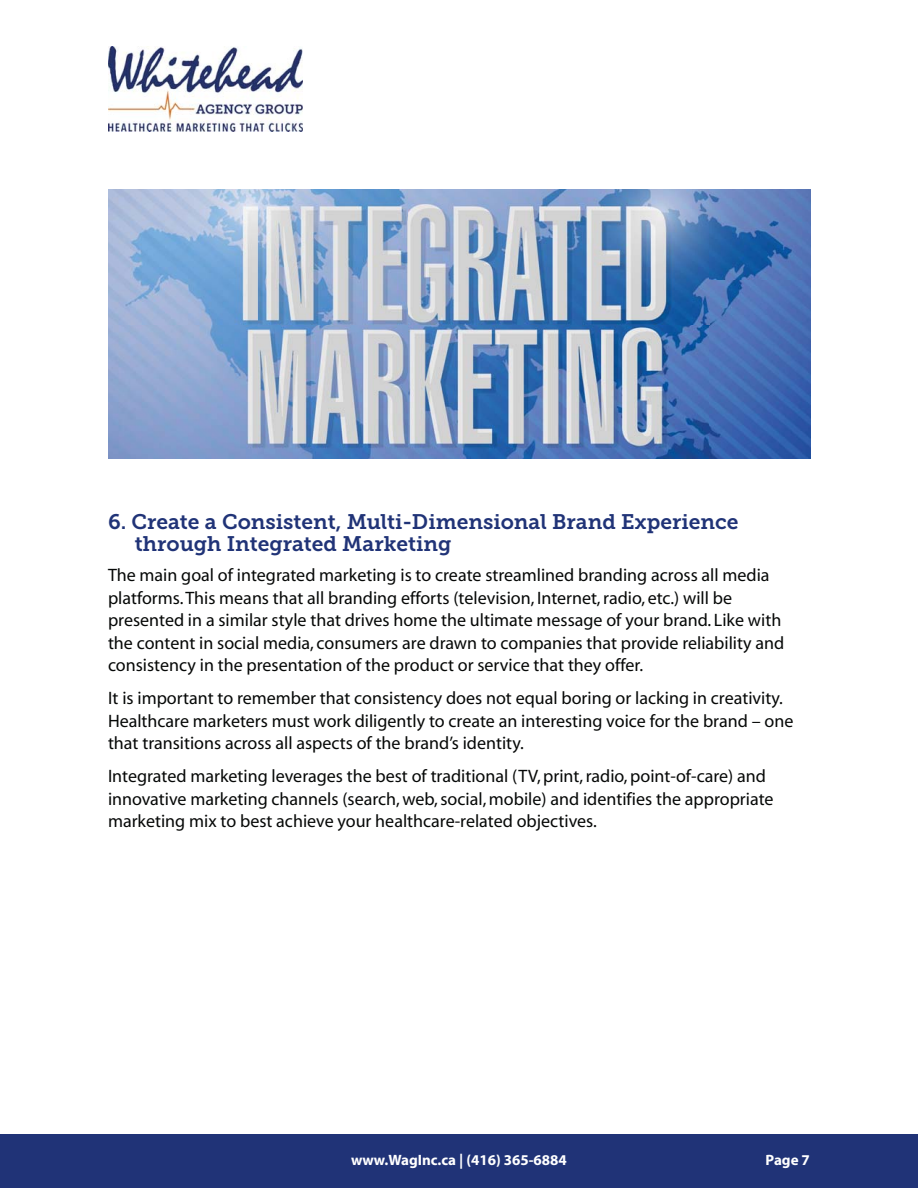
<style>
.page{position:relative;width:918px;height:1188px;background:#fff}
.page>*{position:absolute;margin:0;border:0;box-sizing:border-box;transform-origin:0 0}
.t1{font:21px/22.5px "Museo Slab 700";color:#203377}
.t2{font:18px/22.5px "Myriad";color:#060807}
.t3{font:700 15px "Myriad";color:#fff}
</style>
<div class="page">
<img style="left:109px;top:46px;width:194px;height:86px">
<div style="left:0;top:1134px;width:918px;height:54px;background:#203377"></div>
<img style="left:108px;top:189px;width:702px;height:270px">
<p class="t1" style="left:135px;top:512px;width:605px;text-indent:-27px">6. Create a Consistent, Multi-Dimensional Brand Experience through Integrated Marketing</p>
<p class="t2" style="left:108px;top:565px;width:678px">The main goal of integrated marketing is to create streamlined branding across all media platforms. This means that all branding efforts (television, Internet, radio, etc.) will be presented in a similar style that drives home the ultimate message of your brand. Like with the content in social media, consumers are drawn to companies that provide reliability and consistency in the presentation of the product or service that they offer.</p>
<p class="t2" style="left:108px;top:688px;width:687px">It is important to remember that consistency does not equal boring or lacking in creativity.<br>Healthcare marketers must work diligently to create an interesting voice for the brand – one that transitions across all aspects of the brand’s identity.</p>
<p class="t2" style="left:108px;top:766px;width:667px">Integrated marketing leverages the best of traditional (TV, print, radio, point-of-care) and innovative marketing channels (search, web, social, mobile) and identifies the appropriate marketing mix to best achieve your healthcare-related objectives.</p>
<p class="t3" style="left:351px;top:1154px;width:217px">www.WagInc.ca | (416) 365-6884</p>
<p class="t3" style="left:766px;top:1154px;width:46px">Page 7</p>
</div>
